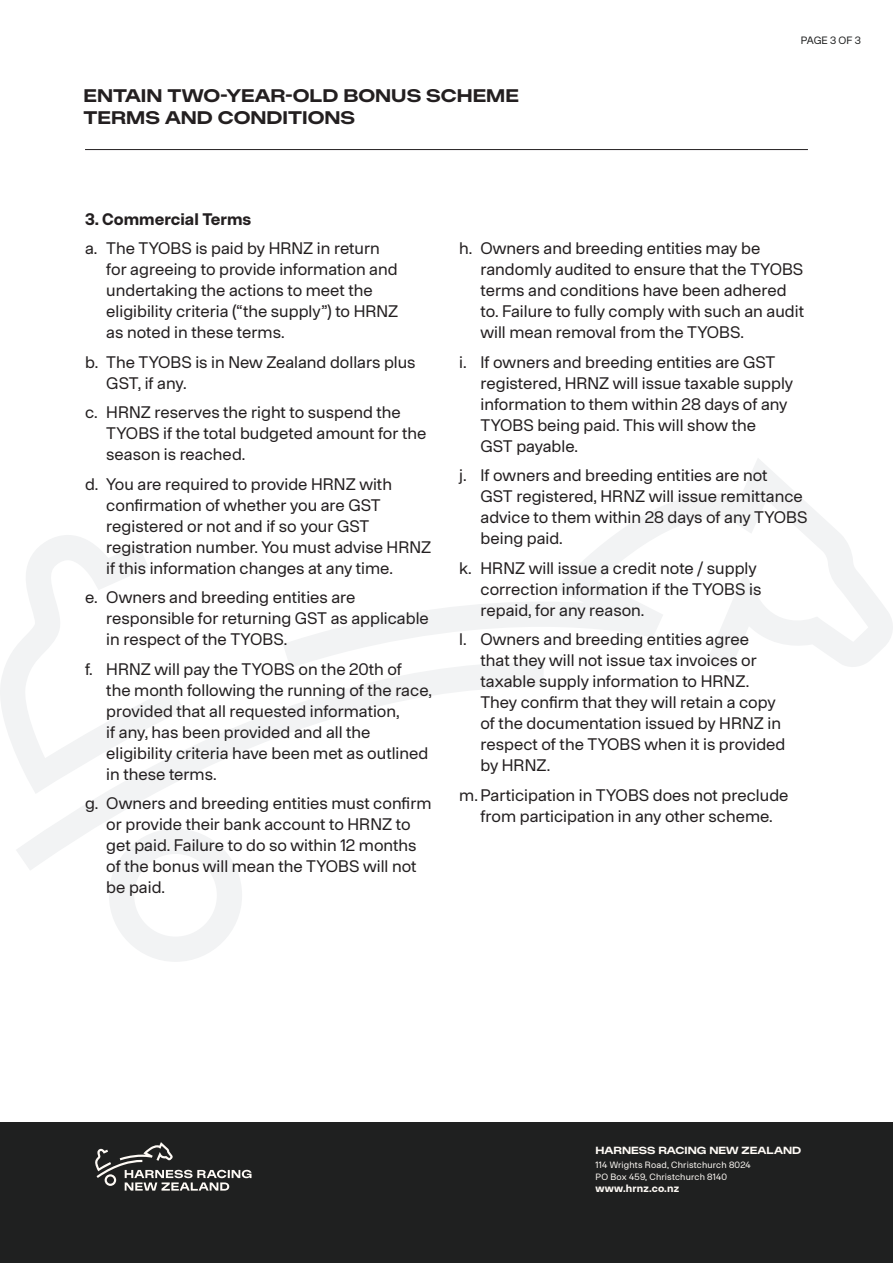
<style>
.page{position:relative;width:893px;height:1263px;background:#fff}
.page>*{position:absolute;margin:0;border:0;box-sizing:border-box;transform-origin:0 0}
.t1{font:700 18px/21.6px "Onsite Extended";color:#231f20}
.t2{font:16.5px/21px "Onsite Standard";color:#231f20}
.t3{font:700 16.5px "Onsite Standard";color:#231f20}
.t4{font:700 10.5px "Onsite Standard";letter-spacing:.01em;color:#fefaf5}
.t5{font:10.5px "Onsite Standard";letter-spacing:-.015em;color:#1f2020}
.t6{font:700 10.2px "Onsite Extended";color:#fefaf5}
.t7{font:9px/11.7px "Onsite Standard";letter-spacing:.02em;color:#fefaf5}
</style>
<div class="page">
<div style="left:0;top:1122px;width:893px;height:141px;background:#1f2020"></div>
<hr style="left:85px;top:149px;width:723px;height:1px;background:#231f20">
<svg style="left:95px;top:1142px;width:157px;height:48px"></svg>
<svg style="left:283px;top:458px;width:610px;height:214px"></svg>
<svg style="left:0;top:535px;width:148px;height:218px"></svg>
<svg style="left:16px;top:662px;width:528px;height:208px"></svg>
<svg style="left:109px;top:829px;width:133px;height:133px"></svg>
<p class="t1" style="left:84px;top:85px;width:437px">ENTAIN TWO-YEAR-OLD BONUS SCHEME<br>TERMS AND CONDITIONS</p>
<p class="t5" style="left:801px;top:34px;width:61px">PAGE 3 OF 3</p>
<p class="t3" style="left:85px;top:209px;width:168px">3. Commercial Terms</p>
<p class="t2" style="left:106px;top:238px;width:294px;text-indent:-21px">a. The TYOBS is paid by HRNZ in return for agreeing to provide information and undertaking the actions to meet the eligibility criteria (“the supply”) to HRNZ as noted in these terms.</p>
<p class="t2" style="left:106px;top:351px;width:311px;text-indent:-21px">b. The TYOBS is in New Zealand dollars plus<br>GST, if any.</p>
<p class="t2" style="left:106px;top:402px;width:322px;text-indent:-21px">c. HRNZ reserves the right to suspend the<br>TYOBS if the total budgeted amount for the season is reached.</p>
<p class="t2" style="left:106px;top:473px;width:327px;text-indent:-21px">d. You are required to provide HRNZ with confirmation of whether you are GST registered or not and if so your GST registration number. You must advise HRNZ if this information changes at any time.</p>
<p class="t2" style="left:106px;top:587px;width:324px;text-indent:-21px">e. Owners and breeding entities are responsible for returning GST as applicable in respect of the TYOBS.</p>
<p class="t2" style="left:106px;top:658px;width:327px;text-indent:-21px">f. HRNZ will pay the TYOBS on the 20th of<br>the month following the running of the race, provided that all requested information,<br>if any, has been provided and all the eligibility criteria have been met as outlined in these terms.</p>
<p class="t2" style="left:106px;top:793px;width:327px;text-indent:-21px">g. Owners and breeding entities must confirm or provide their bank account to HRNZ to get paid. Failure to do so within 12 months of the bonus will mean the TYOBS will not be paid.</p>
<p class="t2" style="left:480px;top:238px;width:325px;text-indent:-21px">h. Owners and breeding entities may be randomly audited to ensure that the TYOBS terms and conditions have been adhered to. Failure to fully comply with such an audit will mean removal from the TYOBS.</p>
<p class="t2" style="left:480px;top:351px;width:314px;text-indent:-21px">i. If owners and breeding entities are GST registered, HRNZ will issue taxable supply information to them within 28 days of any TYOBS being paid. This will show the<br>GST payable.</p>
<p class="t2" style="left:480px;top:465px;width:328px;text-indent:-21px">j. If owners and breeding entities are not<br>GST registered, HRNZ will issue remittance advice to them within 28 days of any TYOBS being paid.</p>
<p class="t2" style="left:480px;top:557px;width:282px;text-indent:-21px">k. HRNZ will issue a credit note / supply correction information if the TYOBS is repaid, for any reason.</p>
<p class="t2" style="left:480px;top:629px;width:306px;text-indent:-21px">l. Owners and breeding entities agree<br>that they will not issue tax invoices or taxable supply information to HRNZ.<br>They confirm that they will retain a copy of the documentation issued by HRNZ in respect of the TYOBS when it is provided by HRNZ.</p>
<p class="t2" style="left:459px;top:784px;width:331px;text-align:center">m. Participation in TYOBS does not preclude from participation in any other scheme.</p>
<p class="t6" style="left:596px;top:1144px;width:207px">HARNESS RACING NEW ZEALAND</p>
<p class="t7" style="left:596px;top:1159px;width:157px">114 Wrights Road, Christchurch 8024<br>PO Box 459, Christchurch 8140</p>
<p class="t4" style="left:596px;top:1182px;width:85px">www.hrnz.co.nz</p>
</div>
